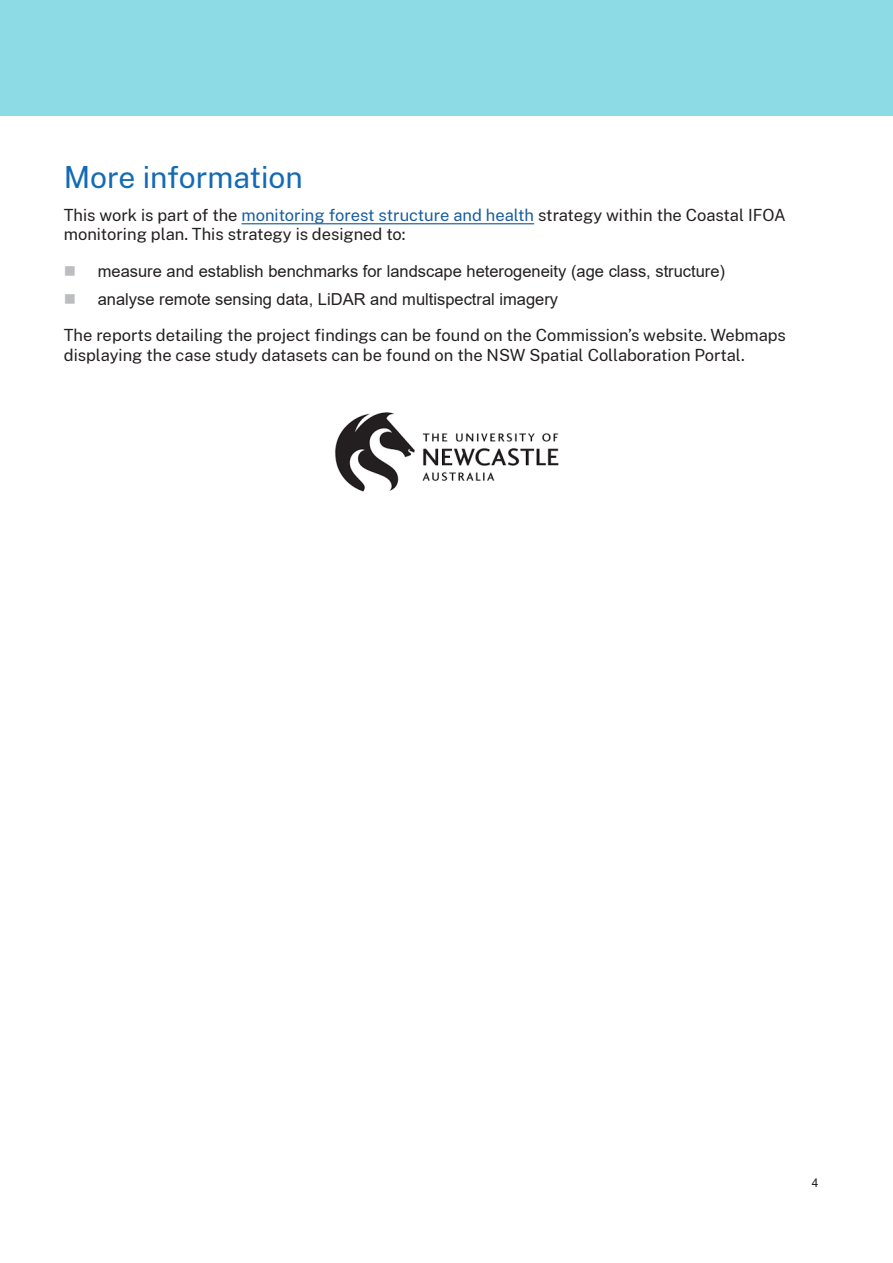
<style>
.page{position:relative;width:893px;height:1263px;background:#fff}
.page>*{position:absolute;margin:0;border:0;box-sizing:border-box;transform-origin:0 0}
.Heading_1{font:30px "Public Sans";color:#136ab5}
.Para_after_bullets{font:16.5px/19.5px "Public Sans";color:#231f20}
.t1{font:16.5px "Arial";color:#231f20}
.Body{font:16.5px/19.5px "Public Sans";color:#231f20}
.t2{font:12px "Arial";color:#231f20}
.s1{color:#175d9e}
</style>
<div class="page">
<div style="left:0;top:0;width:893px;height:115px;background:#8cdbe5"></div>
<hr style="left:242px;top:223px;width:292px;height:1px;background:#175d9e">
<img style="left:335px;top:412px;width:224px;height:80px">
<p class="Heading_1" style="left:64px;top:157px;width:240px">More information</p>
<p class="Body" style="left:64px;top:204px;width:723px">This work is part of the <span class="s1">monitoring forest structure and health</span> strategy within the Coastal IFOA monitoring plan. This strategy is designed to:</p>
<p class="t1" style="left:98px;top:260px;width:629px">measure and establish benchmarks for landscape heterogeneity (age class, structure)</p>
<p class="t1" style="left:98px;top:288px;width:462px">analyse remote sensing data, LiDAR and multispectral imagery</p>
<p class="Para_after_bullets" style="left:64px;top:325px;width:724px">The reports detailing the project findings can be found on the Commission’s website. Webmaps displaying the case study datasets can be found on the NSW Spatial Collaboration Portal.</p>
<p class="t2" style="left:812px;top:1175px;width:8px">4</p>
</div>
